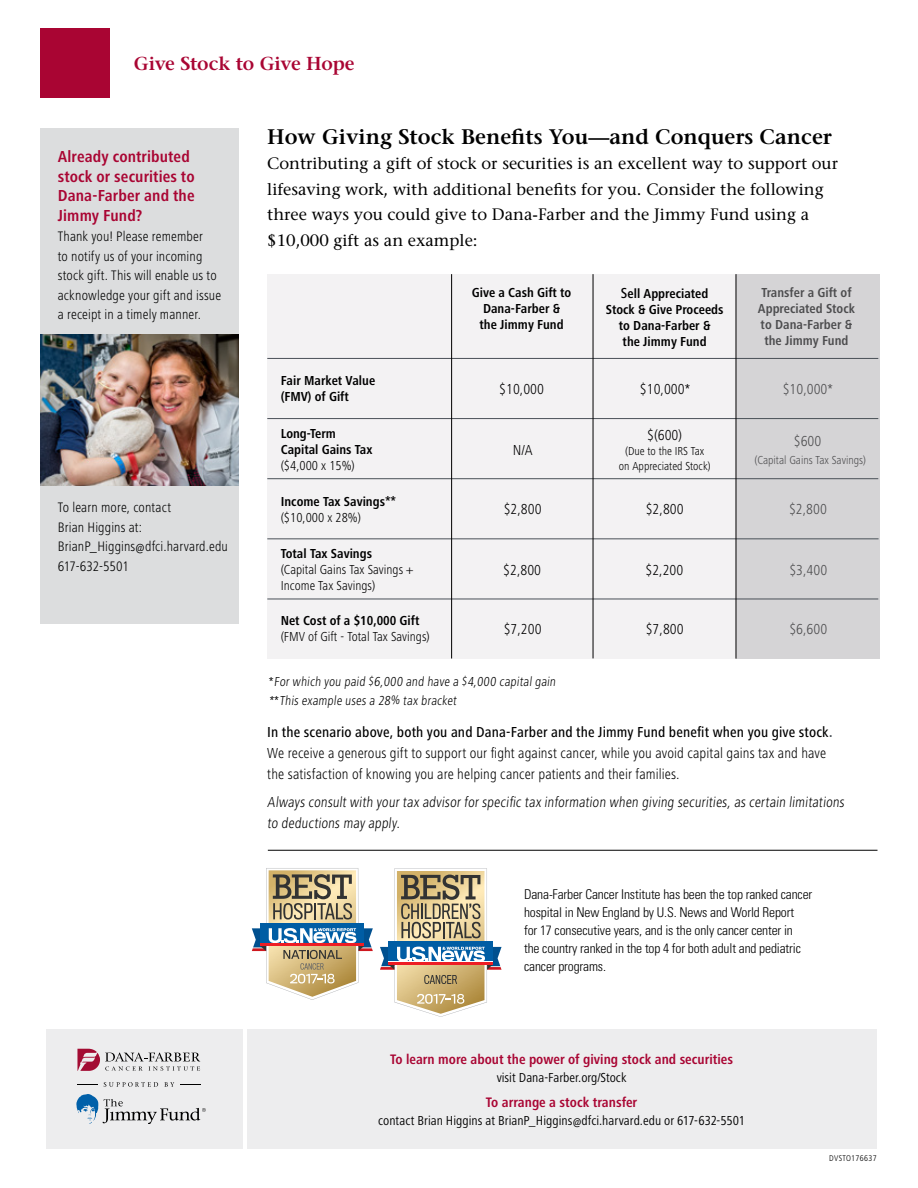
<style>
.page{position:relative;width:918px;height:1188px;background:#fff}
.page>*{position:absolute;margin:0;border:0;box-sizing:border-box;transform-origin:0 0}
.t1{font:600 21px "Stone Serif";color:#000}
.t2{font:600 18.75px "Stone Serif";letter-spacing:-.02em;color:#a90533}
.t3{font:16.5px/25.5px "Stone Serif";color:#000}
.t4{font:700 condensed 16.5px/19.5px "Frutiger Next LT";letter-spacing:.005em;color:#a90533}
.t5{font:300 condensed 15px/21px "Frutiger Next LT";letter-spacing:.005em;color:#000}
.t6{font:300 condensed 15px "Frutiger Next LT";color:#4d4d4f}
.t7{font:300 condensed 14.25px/19.5px "Frutiger Next LT";letter-spacing:.01em;color:#000}
.t8{font:700 condensed 14.25px "Frutiger Next LT";color:#a90533}
.t9{font:700 condensed 13.5px/16.2px "Frutiger Next LT";color:#000}
.t10{font:300 condensed 13.5px/18px "Univers LT Std";letter-spacing:-.01em;color:#000}
.t11{font:300 condensed 13.5px/19.5px "Frutiger Next LT";color:#000}
.t12{font:condensed 13.5px "Frutiger Next LT";color:#000}
.t13{font:700 condensed 13.5px/16.2px "Frutiger Next LT";color:#4d4d4f;text-align:center}
.t14{font:300 condensed 12px/15px "Frutiger Next LT";color:#000;text-align:center}
.t15{font:300 condensed 12px "Frutiger Next LT";color:#4d4d4f}
.t16{font:300 condensed 8.25px "Frutiger LT Std";letter-spacing:.04em;color:#000}
.s1{font-weight:500;font-size:15px}
.s2{font-weight:300}
.s3{font-size:12px}
.s4{font-size:12.75px}
.s5{font-weight:500}
.s6{font-weight:500;font-size:17.25px;color:#495057}
</style>
<div class="page">
<div style="left:40px;top:129px;width:199px;height:495px;background:#dcddde"></div>
<img style="left:40px;top:335px;width:199px;height:151px">
<div style="left:40px;top:28px;width:70px;height:70px;background:#a90533"></div>
<div style="left:267px;top:274px;width:326px;height:385px;background:#f3f2f3"></div>
<div style="left:594px;top:274px;width:142px;height:385px;background:#f3f2f3"></div>
<div style="left:736px;top:274px;width:144px;height:385px;background:#d5d4d6"></div>
<hr style="left:267px;top:358px;width:611px;height:1px;background:#495057">
<hr style="left:267px;top:478px;width:611px;height:1px;background:#495057">
<hr style="left:267px;top:418px;width:611px;height:1px;background:#495057">
<hr style="left:267px;top:539px;width:612px;height:1px;background:#495057">
<hr style="left:267px;top:599px;width:611px;height:1px;background:#495057">
<hr style="left:451px;top:274px;width:1px;height:385px;background:#000">
<hr style="left:736px;top:274px;width:1px;height:385px;background:#000">
<hr style="left:593px;top:274px;width:1px;height:384px;background:#000">
<hr style="left:268px;top:850px;width:610px;height:1px;background:#000">
<div style="left:247px;top:1029px;width:630px;height:120px;background:#ededee"></div>
<div style="left:46px;top:1029px;width:197px;height:120px;background:#ededee"></div>
<svg style="left:77px;top:1049px;width:123px;height:22px"></svg>
<svg style="left:76px;top:1094px;width:130px;height:30px"></svg>
<svg style="left:104px;top:1082px;width:54px;height:5px"></svg>
<svg style="left:164px;top:1082px;width:10px;height:5px"></svg>
<svg style="left:252px;top:868px;width:121px;height:132px"></svg>
<svg style="left:380px;top:868px;width:122px;height:149px"></svg>
<p class="t2" style="left:134px;top:52px;width:222px">Give Stock to Give Hope</p>
<p class="t4" style="left:58px;top:147px;width:138px">Already contributed stock or securities to<br>Dana-Farber and the<br>Jimmy Fund?</p>
<p class="t7" style="left:58px;top:227px;width:165px">Thank you! Please remember<br>to notify us of your incoming stock gift. This will enable us to acknowledge your gift and issue a receipt in a timely manner.</p>
<p class="t7" style="left:58px;top:498px;width:172px">To learn more, contact<br>Brian Higgins at:<br>BrianP_Higgins@dfci.harvard.edu<br>617-632-5501</p>
<h1 class="t1" style="left:267px;top:124px;width:566px">How Giving Stock Benefits You—and Conquers Cancer</h1>
<p class="t3" style="left:267px;top:151px;width:572px">Contributing a gift of stock or securities is an excellent way to support our lifesaving work, with additional benefits for you. Consider the following three ways you could give to Dana-Farber and the Jimmy Fund using a $10,000 gift as an example:</p>
<p class="t9" style="left:472px;top:284px;width:101px;text-align:center">Give a Cash Gift to<br>Dana-Farber &amp;<br>the Jimmy Fund</p>
<p class="t9" style="left:606px;top:285px;width:119px;text-align:center"><span class="s1">S</span>ell Appreciated<br>Stock &amp; Give Proceeds to Dana-Farber &amp;<br>the Jimmy Fund</p>
<p class="t13" style="left:758px;top:284px;width:99px">Transfer a Gift of<br>Appreciated Stock to Dana-Farber &amp; the Jimmy Fund</p>
<p class="t9" style="left:281px;top:372px;width:96px">Fair Market Value (FMV) of Gift</p>
<p class="t5" style="left:499px;top:378px;width:46px">$10,000</p>
<p class="t5" style="left:640px;top:378px;width:52px">$10,000*</p>
<p class="t6" style="left:783px;top:380px;width:52px">$10,000*</p>
<p class="t9" style="left:281px;top:425px;width:93px">Long-Term<br>Capital Gains Tax</p>
<p class="t11" style="left:281px;top:456px;width:76px">($4,000 x 15%)</p>
<p class="t5" style="left:513px;top:439px;width:22px">N/A</p>
<p class="t5" style="left:647px;top:424px;width:36px">$(600)</p>
<p class="t14" style="left:619px;top:443px;width:93px">(Due to the IRS Tax on Appreciated Stock)</p>
<p class="t6" style="left:794px;top:432px;width:29px">$600</p>
<p class="t15" style="left:754px;top:453px;width:113px">(Capital Gains Tax Savings)</p>
<p class="t9" style="left:281px;top:494px;width:117px">Income Tax Savings<span class="s1">** </span><span class="s2">($10,000 x 28%)</span></p>
<p class="t5" style="left:646px;top:499px;width:39px">$2,800</p>
<p class="t6" style="left:789px;top:501px;width:39px">$2,800</p>
<p class="t5" style="left:503px;top:559px;width:39px">$2,800</p>
<p class="t5" style="left:504px;top:499px;width:39px">$2,800</p>
<p class="t9" style="left:281px;top:545px;width:93px">Total Tax Savings</p>
<p class="t11" style="left:281px;top:562px;width:134px;line-height:16.2px">(Capital Gains Tax Savings +<br>Income Tax Savings)</p>
<p class="t5" style="left:645px;top:559px;width:39px">$2,200</p>
<p class="t6" style="left:789px;top:562px;width:39px">$3,400</p>
<p class="t5" style="left:504px;top:618px;width:39px">$7,200</p>
<p class="t9" style="left:281px;top:613px;width:140px">Net Cost of a $10,000 Gift</p>
<p class="t11" style="left:281px;top:627px;width:151px">(FMV of Gift - Total Tax Savings)</p>
<p class="t5" style="left:646px;top:618px;width:39px">$7,800</p>
<p class="t6" style="left:789px;top:621px;width:39px">$6,600</p>
<p class="t11" style="left:269px;top:671px;width:290px">*For which you paid <span class="s3">$</span>6,000 and have a <span class="s3">$</span>4,000 capital gain **This example uses a 28<span class="s4">%</span> tax bracket</p>
<p class="t5" style="left:267px;top:722px;width:567px"><span class="s5">In the scenario above, both you and Dana-Farber and the Jimmy Fund benefit when you give stock</span><span class="s6">.<br></span>We receive a generous gift to support our fight against cancer, while you avoid capital gains tax and have the satisfaction of knowing you are helping cancer patients and their families.</p>
<p class="t5" style="left:267px;top:792px;width:581px">Always consult with your tax advisor for specific tax information when giving securities, as certain limitations to deductions may apply.</p>
<p class="t10" style="left:524px;top:885px;width:290px">Dana-Farber Cancer Institute has been the top ranked cancer hospital in New England by U.S. News and World Report<br>for 17 consecutive years, and is the only cancer center in<br>the country ranked in the top 4 for both adult and pediatric cancer programs.</p>
<p class="t8" style="left:390px;top:1051px;width:344px">To learn more about the power of giving stock and securities</p>
<p class="t12" style="left:497px;top:1070px;width:131px">visit Dana-Farber.org/Stock</p>
<p class="t8" style="left:486px;top:1094px;width:153px">To arrange a stock transfer</p>
<p class="t12" style="left:378px;top:1113px;width:368px">contact Brian Higgins at BrianP_Higgins@dfci.harvard.edu or 617-632-5501</p>
<p class="t16" style="left:829px;top:1153px;width:49px">DVSTO176637</p>
</div>
